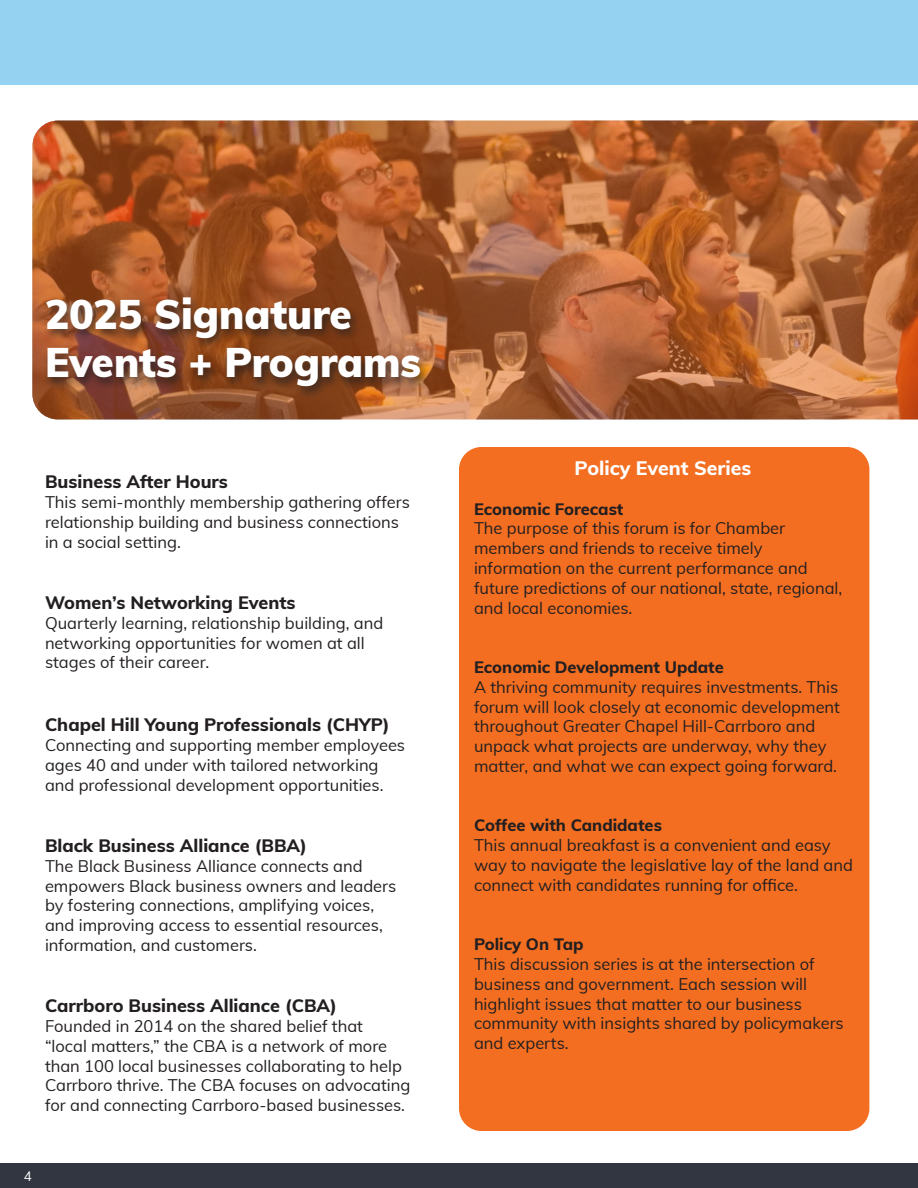
<style>
.page{position:relative;width:918px;height:1188px;background:#fff}
.page>*{position:absolute;margin:0;border:0;box-sizing:border-box;transform-origin:0 0}
.t1{font:900 40.5px "Muli";color:#fff}
.t2{font:800 19.5px "Muli";color:#fff}
.t3{font:800 18px "Muli";color:#231f20}
.t4{font:16.5px/19.8px "Muli";color:#231f20}
.t5{font:800 16.5px "Muli";color:#231f20}
.t6{font:13.5px "Muli";color:#fff}
</style>
<div class="page">
<div style="left:0;top:1163px;width:918px;height:25px;background:#323640"></div>
<div style="left:0;top:0;width:918px;height:85px;background:#95d2f2"></div>
<svg style="left:32px;top:121px;width:886px;height:298px;background:#ad6032"></svg>
<div style="left:42px;top:295px;width:389px;height:104px;background:#231f20;opacity:.75"></div>
<div style="left:459px;top:447px;width:410px;height:684px;background:#f36e21;border-radius:22px"></div>
<p class="t1" style="left:45px;top:284px;width:308px">2025 Signature</p>
<p class="t1" style="left:45px;top:333px;width:378px">Events + Programs</p>
<p class="t3" style="left:45px;top:469px;width:185px">Business After Hours</p>
<p class="t4" style="left:45px;top:492px;width:367px">This semi-monthly membership gathering offers relationship building and business connections in a social setting.</p>
<p class="t3" style="left:45px;top:589px;width:252px">Women’s Networking Events</p>
<p class="t4" style="left:45px;top:612px;width:340px">Quarterly learning, relationship building, and networking opportunities for women at all stages of their career.</p>
<p class="t3" style="left:45px;top:712px;width:346px">Chapel Hill Young Professionals (CHYP)</p>
<p class="t4" style="left:45px;top:735px;width:362px">Connecting and supporting member employees ages 40 and under with tailored networking and professional development opportunities.</p>
<p class="t3" style="left:45px;top:832px;width:264px">Black Business Alliance (BBA)</p>
<p class="t4" style="left:45px;top:855px;width:353px">The Black Business Alliance connects and empowers Black business owners and leaders by fostering connections, amplifying voices, and improving access to essential resources, information, and customers.</p>
<p class="t3" style="left:45px;top:993px;width:294px">Carrboro Business Alliance (CBA)</p>
<p class="t4" style="left:45px;top:1015px;width:367px">Founded in 2014 on the shared belief that<br>“local matters,” the CBA is a network of more than 100 local businesses collaborating to help Carrboro thrive. The CBA focuses on advocating for and connecting Carrboro-based businesses.</p>
<p class="t6" style="left:24px;top:1166px;width:10px">4</p>
<p class="t2" style="left:575px;top:454px;width:178px">Policy Event Series</p>
<p class="t5" style="left:474px;top:497px;width:151px">Economic Forecast</p>
<p class="t4" style="left:474px;top:518px;width:370px">The purpose of this forum is for Chamber members and friends to receive timely information on the current performance and future predictions of our national, state, regional, and local economies.</p>
<p class="t5" style="left:474px;top:655px;width:251px">Economic Development Update</p>
<p class="t4" style="left:474px;top:676px;width:368px">A thriving community requires investments. This forum will look closely at economic development throughout Greater Chapel Hill-Carrboro and unpack what projects are underway, why they matter, and what we can expect going forward.</p>
<p class="t5" style="left:474px;top:813px;width:189px">Coffee with Candidates</p>
<p class="t4" style="left:474px;top:834px;width:381px">This annual breakfast is a convenient and easy way to navigate the legislative lay of the land and connect with candidates running for office.</p>
<p class="t5" style="left:474px;top:932px;width:111px">Policy On Tap</p>
<p class="t4" style="left:474px;top:953px;width:371px">This discussion series is at the intersection of business and government. Each session will highlight issues that matter to our business community with insights shared by policymakers and experts.</p>
</div>
